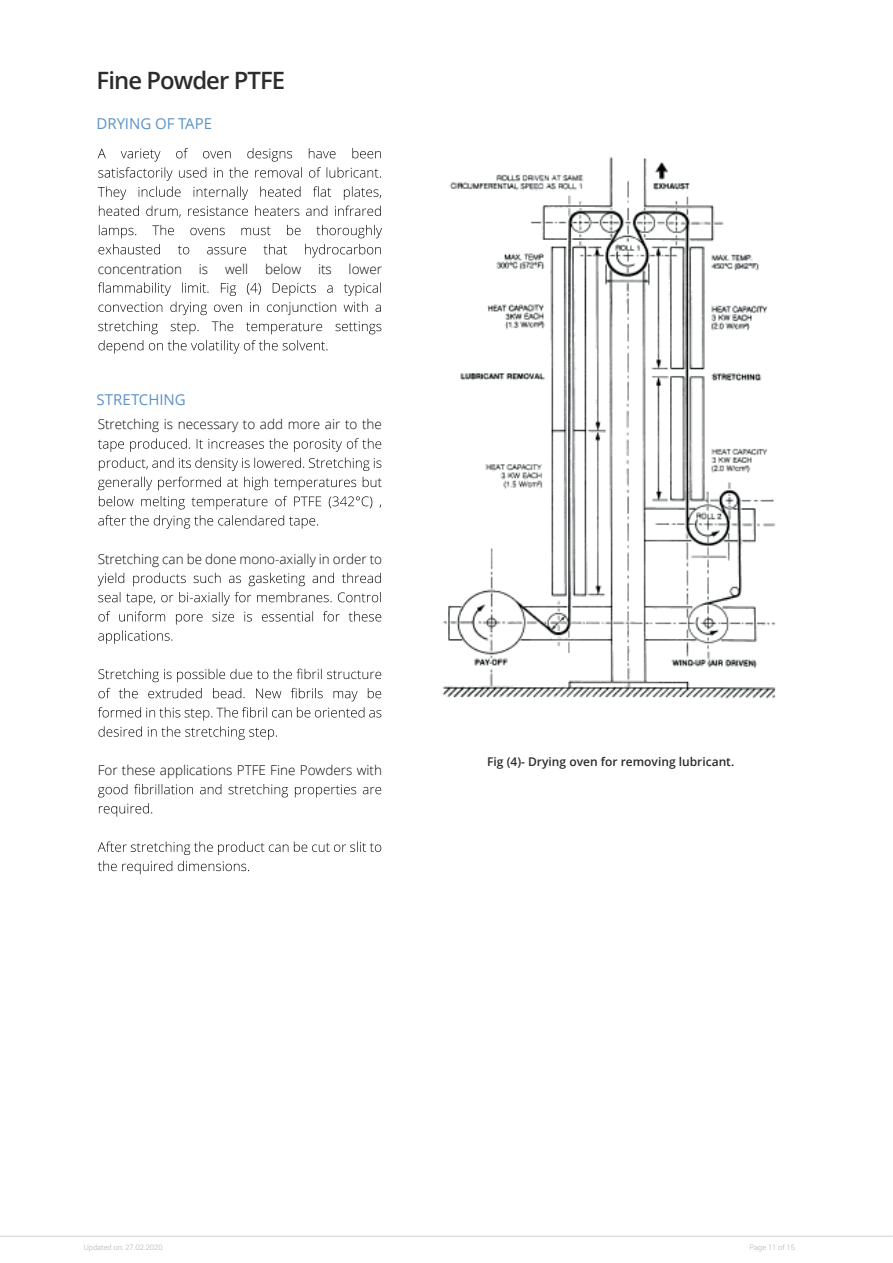
<style>
.page{position:relative;width:893px;height:1263px;background:#fff}
.page>*{position:absolute;margin:0;border:0;box-sizing:border-box;transform-origin:0 0}
.t1{font:600 23.85px "Open Sans";letter-spacing:-.04em;color:#2e2b2c}
.t2{font:15px "Open Sans";color:#5c93c6}
.t3{font:300 13.5px "Open Sans";color:#090a09}
.t4{font:600 12px "Open Sans";color:#2e2b2c}
.t5{font:300 7.5px "Roboto";color:#aeafb3}
</style>
<div class="page">
<hr style="left:0;top:1236px;width:893px;height:1px;background:#d1d2d4">
<img style="left:442px;top:157px;width:334px;height:542px">
<svg style="left:98px;top:148px;width:283px;height:52px"></svg>
<svg style="left:99px;top:206px;width:282px;height:12px"></svg>
<svg style="left:99px;top:225px;width:283px;height:13px"></svg>
<svg style="left:98px;top:244px;width:283px;height:14px"></svg>
<svg style="left:98px;top:282px;width:283px;height:14px"></svg>
<svg style="left:98px;top:302px;width:283px;height:13px"></svg>
<svg style="left:98px;top:321px;width:283px;height:13px"></svg>
<svg style="left:98px;top:340px;width:229px;height:13px"></svg>
<svg style="left:98px;top:438px;width:283px;height:33px"></svg>
<svg style="left:98px;top:477px;width:284px;height:13px"></svg>
<svg style="left:99px;top:496px;width:282px;height:13px"></svg>
<svg style="left:98px;top:515px;width:220px;height:14px"></svg>
<svg style="left:98px;top:573px;width:283px;height:13px"></svg>
<svg style="left:98px;top:592px;width:283px;height:13px"></svg>
<svg style="left:98px;top:611px;width:283px;height:33px"></svg>
<svg style="left:98px;top:669px;width:283px;height:13px"></svg>
<svg style="left:98px;top:688px;width:283px;height:13px"></svg>
<svg style="left:98px;top:707px;width:283px;height:33px"></svg>
<svg style="left:98px;top:784px;width:283px;height:13px"></svg>
<svg style="left:99px;top:803px;width:53px;height:14px"></svg>
<svg style="left:98px;top:841px;width:283px;height:14px"></svg>
<svg style="left:98px;top:861px;width:151px;height:13px"></svg>
<h1 class="t1" style="left:97px;top:64px;width:190px">Fine Powder PTFE</h1>
<p class="t2" style="left:97px;top:113px;width:117px">DRYING OF TAPE</p>
<p class="t3" style="left:98px;top:259px;width:286px">concentration is well below its lower</p>
<p class="t2" style="left:97px;top:389px;width:91px">STRETCHING</p>
<p class="t3" style="left:98px;top:415px;width:286px">Stretching is necessary to add more air to the</p>
<p class="t3" style="left:98px;top:550px;width:286px">Stretching can be done mono-axially in order to</p>
<p class="t3" style="left:98px;top:761px;width:286px">For these applications PTFE Fine Powders with</p>
<p class="t4" style="left:487px;top:753px;width:249px">Fig (4)- Drying oven for removing lubricant.</p>
<p class="t5" style="left:84px;top:1242px;width:81px">Updated on: 27.02.2020</p>
<p class="t5" style="left:749px;top:1242px;width:47px">Page 11 of 15</p>
</div>
